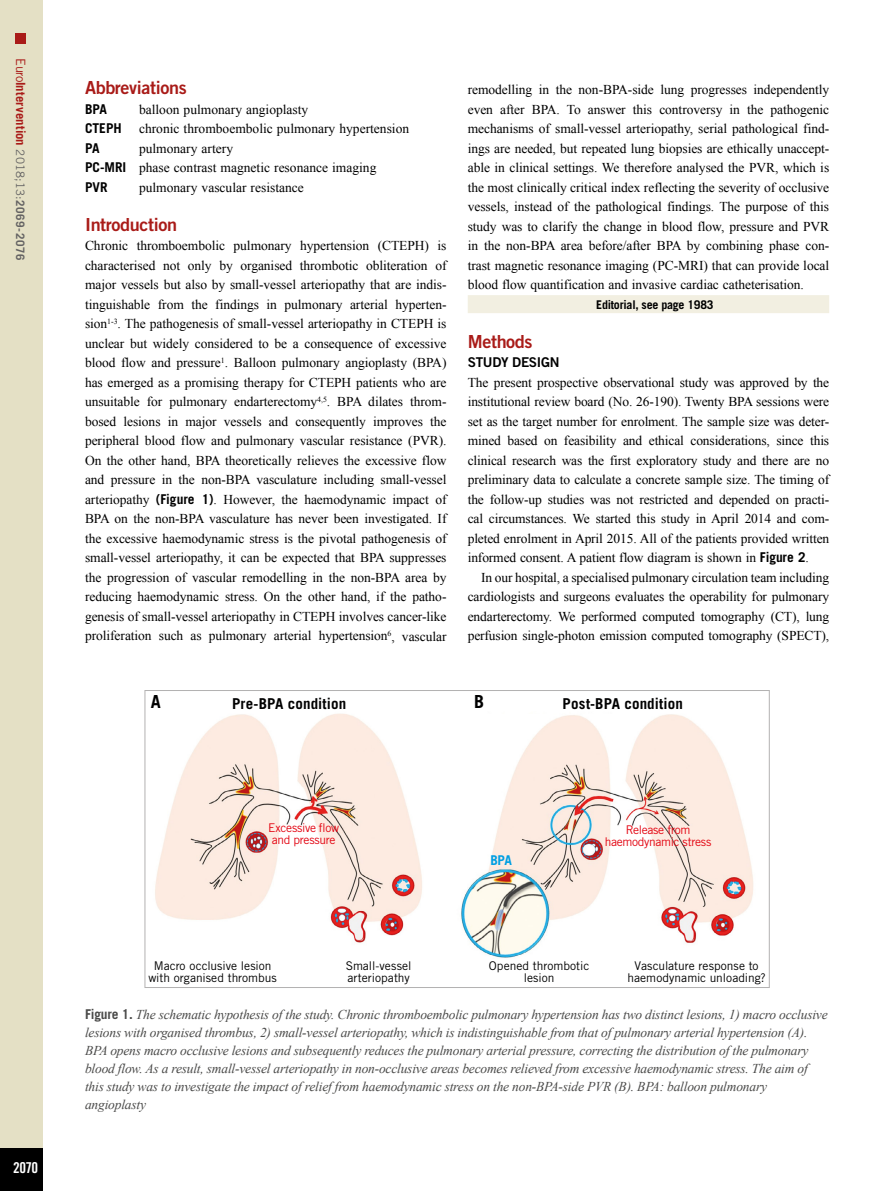
<style>
.page{position:relative;width:893px;height:1191px;background:#fff}
.page>*{position:absolute;margin:0;border:0;box-sizing:border-box;transform-origin:0 0}
.t1{font:18px "Trade Gothic LT Std Bd 2";letter-spacing:-.02em;color:#a91b18}
.t2{font:700 18px "Trade Gothic LT Std";color:#000}
.t3{font:700 15px "Trade Gothic LT Std";letter-spacing:.005em;color:#000}
.t4{font:15px "Trade Gothic LT Std Bd Cn 20";color:#fff}
.t5{font:13.5px/19.5px "Times New Roman";letter-spacing:-.005em;color:#000;text-align:justify}
.t6{font:italic 13.5px/18px "Times New Roman";letter-spacing:-.015em;color:#4a4a49}
.t7{font:700 13.5px "Trade Gothic LT Std";color:#000}
.t8{font:13.5px "Trade Gothic LT Std Bd 2";letter-spacing:-.02em;color:#000}
.t9{font:700 13.5px "Trade Gothic LT Std";color:#009fe3}
.t10{font:700 12.75px "Trade Gothic LT Std";letter-spacing:.005em;color:#a91b18}
.t11{font:12px/12px "Trade Gothic LT Std";color:#000;text-align:center}
.t12{font:12px/12px "Trade Gothic LT Std";letter-spacing:-.025em;color:#e30613;text-align:center}
.t13{font:700 12px "Trade Gothic LT Std";letter-spacing:-.02em;color:#000}
.s1{font-weight:400}
.s2{font-weight:400;font-size:11.7px;color:#646363}
.s3{font-size:11.7px;color:#646363}
.s4{font-family:"Trade Gothic LT Std";font-weight:700}
.s5{font-family:"Trade Gothic LT Std";font-weight:700;font-style:normal}
</style>
<div class="page">
<div style="left:0;top:0;width:43px;height:1191px;background:#e4e0c5"></div>
<div style="left:16px;top:34px;width:10px;height:10px;background:#a91b18"></div>
<div style="left:0;top:1148px;width:43px;height:43px;background:#000"></div>
<div style="left:468px;top:295px;width:361px;height:18px;background:#f2efe1"></div>
<img style="left:155px;top:713px;width:599px;height:245px">
<p class="t10" style="left:29px;top:58px;width:203px;rotate:90deg"><span class="s1">Euro</span>Intervention <span class="s2">2018;13:</span><span class="s3">2069-2076</span></p>
<p class="t4" style="left:13px;top:1158px;width:27px">2070</p>
<h1 class="t1" style="left:85px;top:77px;width:103px">Abbreviations</h1>
<p class="t7" style="left:85px;top:101px;width:24px">BPA</p>
<p class="t5" style="left:139px;top:99px;width:171px">balloon pulmonary angioplasty</p>
<p class="t7" style="left:85px;top:120px;width:38px">CTEPH</p>
<p class="t5" style="left:139px;top:119px;width:272px">chronic thromboembolic pulmonary hypertension</p>
<p class="t7" style="left:85px;top:140px;width:16px">PA</p>
<p class="t5" style="left:85px;top:138px;width:293px;text-indent:54px">pulmonary artery<br><span class="s4">PC-MRI</span> phase contrast magnetic resonance imaging</p>
<p class="t7" style="left:85px;top:179px;width:24px">PVR</p>
<p class="t5" style="left:139px;top:177px;width:166px">pulmonary vascular resistance</p>
<h1 class="t1" style="left:85px;top:213px;width:94px">Introduction</h1>
<p class="t5" style="left:85px;top:236px;width:363px">Chronic thromboembolic pulmonary hypertension (CTEPH) is characterised not only by organised thrombotic obliteration of major vessels but also by small-vessel arteriopathy that are indis&shy;tinguishable from the findings in pulmonary arterial hyperten&shy;sion<sup>1-3</sup>. The pathogenesis of small-vessel arteriopathy in CTEPH is unclear but widely considered to be a consequence of excessive blood flow and pressure<sup>1</sup>. Balloon pulmonary angioplasty (BPA) has emerged as a promising therapy for CTEPH patients who are unsuitable for pulmonary endarterectomy<sup>4,5</sup>. BPA dilates throm&shy;bosed lesions in major vessels and consequently improves the peripheral blood flow and pulmonary vascular resistance (PVR).<br>On the other hand, BPA theoretically relieves the excessive flow and pressure in the non-BPA vasculature including small-vessel arteriopathy <span class="s4">(Figure 1)</span>. However, the haemodynamic impact of BPA on the non-BPA vasculature has never been investigated. If the excessive haemodynamic stress is the pivotal pathogenesis of small-vessel arteriopathy, it can be expected that BPA suppresses the progression of vascular remodelling in the non-BPA area by reducing haemodynamic stress. On the other hand, if the patho&shy;genesis of small-vessel arteriopathy in CTEPH involves cancer-like proliferation such as pulmonary arterial hypertension<sup>6</sup>, vascular</p>
<p class="t5" style="left:468px;top:80px;width:363px">remodelling in the non-BPA-side lung progresses independently even after BPA. To answer this controversy in the pathogenic mechanisms of small-vessel arteriopathy, serial pathological find&shy;ings are needed, but repeated lung biopsies are ethically unaccept&shy;able in clinical settings. We therefore analysed the PVR, which is the most clinically critical index reflecting the severity of occlusive vessels, instead of the pathological findings. The purpose of this study was to clarify the change in blood flow, pressure and PVR in the non-BPA area before/after BPA by combining phase con&shy;trast magnetic resonance imaging (PC-MRI) that can provide local blood flow quantification and invasive cardiac catheterisation.</p>
<p class="t13" style="left:596px;top:297px;width:119px">Editorial, see page 1983</p>
<h1 class="t1" style="left:468px;top:330px;width:66px">Methods</h1>
<p class="t8" style="left:468px;top:354px;width:93px">STUDY DESIGN</p>
<p class="t5" style="left:468px;top:372px;width:363px">The present prospective observational study was approved by the institutional review board (No. 26-190). Twenty BPA sessions were set as the target number for enrolment. The sample size was deter&shy;mined based on feasibility and ethical considerations, since this clinical research was the first exploratory study and there are no preliminary data to calculate a concrete sample size. The timing of the follow-up studies was not restricted and depended on practi&shy;cal circumstances. We started this study in April 2014 and com&shy;pleted enrolment in April 2015. All of the patients provided written informed consent. A patient flow diagram is shown in <span class="s4">Figure 2</span>.</p>
<p class="t5" style="left:468px;top:567px;width:363px;text-indent:14px">In our hospital, a specialised pulmonary circulation team including cardiologists and surgeons evaluates the operability for pulmonary endarterectomy. We performed computed tomography (CT), lung perfusion single-photon emission computed tomography (SPECT),</p>
<h1 class="t2" style="left:151px;top:691px;width:12px">A</h1>
<h1 class="t2" style="left:474px;top:691px;width:12px">B</h1>
<p class="t3" style="left:232px;top:694px;width:116px">Pre-BPA condition</p>
<p class="t3" style="left:563px;top:694px;width:122px">Post-BPA condition</p>
<p class="t12" style="left:268px;top:821px;width:72px">Excessive flow and pressure</p>
<p class="t9" style="left:490px;top:852px;width:23px">BPA</p>
<p class="t12" style="left:605px;top:823px;width:108px">Release from haemodynamic stress</p>
<p class="t11" style="left:148px;top:959px;width:130px">Macro occlusive lesion with organised thrombus</p>
<p class="t11" style="left:346px;top:959px;width:67px;text-align:left">Small-vessel arteriopathy</p>
<p class="t11" style="left:489px;top:959px;width:102px">Opened thrombotic lesion</p>
<p class="t11" style="left:627px;top:959px;width:140px">Vasculature response to haemodynamic unloading?</p>
<p class="t6" style="left:85px;top:1004px;width:744px"><span class="s5">Figure 1.</span> The schematic hypothesis of the study. Chronic thromboembolic pulmonary hypertension has two distinct lesions, 1) macro occlusive lesions with organised thrombus, 2) small-vessel arteriopathy, which is indistinguishable from that of pulmonary arterial hypertension (A).<br>BPA opens macro occlusive lesions and subsequently reduces the pulmonary arterial pressure, correcting the distribution of the pulmonary blood flow. As a result, small-vessel arteriopathy in non-occlusive areas becomes relieved from excessive haemodynamic stress. The aim of this study was to investigate the impact of relief from haemodynamic stress on the non-BPA-side PVR (B). BPA: balloon pulmonary angioplasty</p>
</div>
